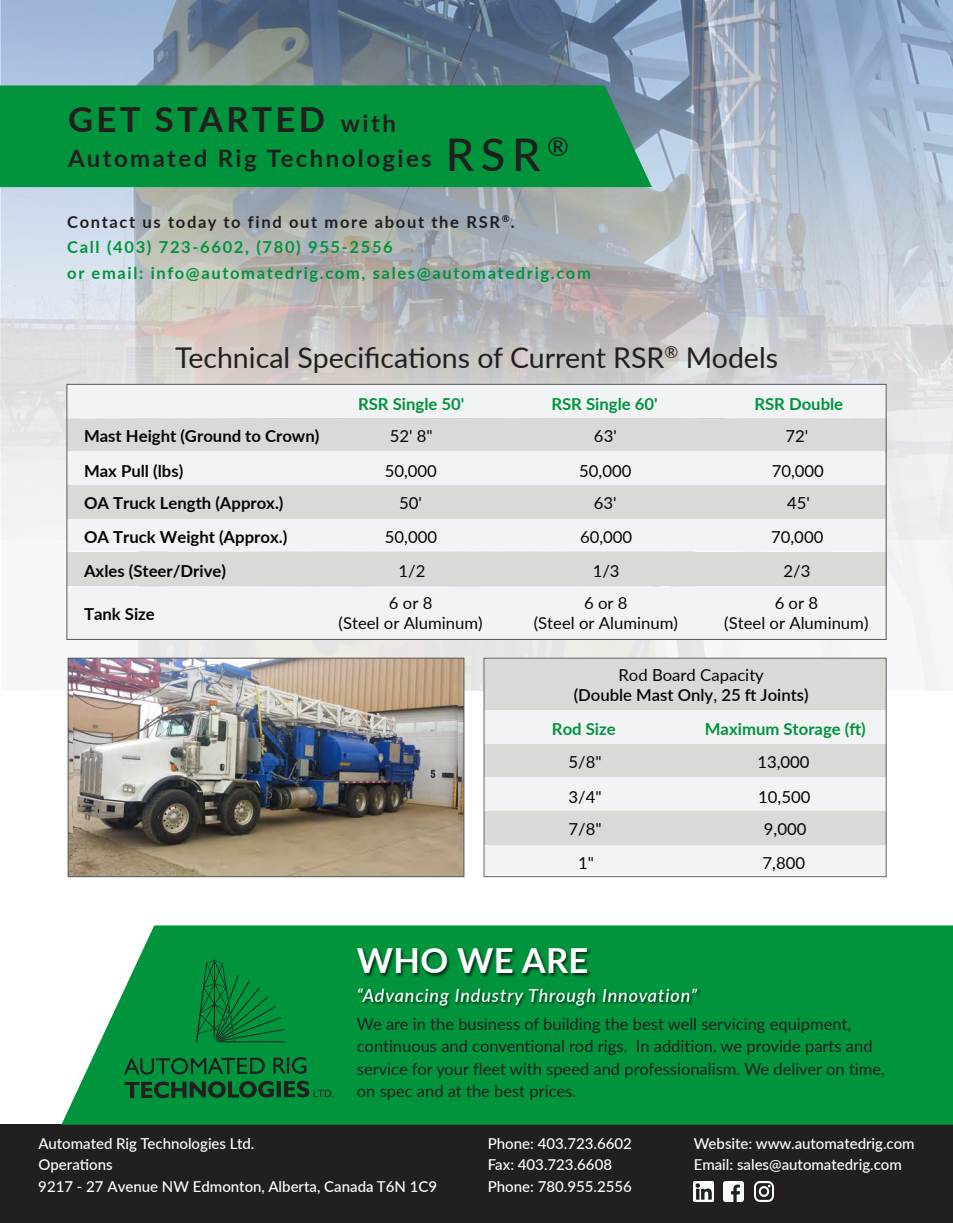
<style>
.page{position:relative;width:953px;height:1223px;background:#fff}
.page>*{position:absolute;margin:0;border:0;box-sizing:border-box;transform-origin:0 0}
.t1{font:700 34.5px "Lato";letter-spacing:.1em;color:#231f20}
.t2{font:700 34.5px "Lato";letter-spacing:.01em;color:#fff}
.t3{font:28.5px "Lato";color:#231f20}
.t4{font:700 24px "Lato";letter-spacing:.1em;color:#231f20}
.t5{font:italic 500 18px "Lato";letter-spacing:.05em;color:#fff}
.t6{font:16.5px/22.5px "Lato";color:#231f20}
.t7{font:16.5px/19.8px "Lato";color:#050504;text-align:center}
.t8{font:700 16.5px/25.5px "Lato";letter-spacing:.1em;color:#00943d}
.t9{font:700 16.5px/33.8px "Lato";color:#050504}
.t10{font:700 16.5px "Lato";color:#00943d}
.t11{font:600 16.5px "Lato";color:#050504}
.t12{font:500 15px/21px "Lato";color:#fff}
.s1{font-size:24px}
.s2{font-weight:500;font-size:45px}
.s3{color:#231f20}
</style>
<div class="page">
<div style="left:0;top:1124px;width:952px;height:98px;background:#231f20"></div>
<img style="left:754px;top:1181px;width:19px;height:20px">
<img style="left:723px;top:1181px;width:19px;height:20px">
<img style="left:693px;top:1181px;width:20px;height:20px">
<img style="left:1px;top:539px;width:951px;height:151px">
<svg style="left:62px;top:925px;width:890px;height:199px;background:#129b4a"></svg>
<img style="left:0;top:0;width:952px;height:539px">
<div style="left:0;top:85px;width:651px;height:102px;background:#00943d"></div>
<div style="left:68px;top:657px;width:396px;height:219px;border:1px solid #57585a"></div>
<img style="left:73px;top:659px;width:384px;height:216px">
<img style="left:354px;top:941px;width:340px;height:42px">
<div style="left:67px;top:418px;width:818px;height:34px;background:#d9d9d8"></div>
<div style="left:67px;top:384px;width:818px;height:34px;background:#f2f3f4"></div>
<div style="left:67px;top:451px;width:817px;height:34px;background:#f2f3f4"></div>
<div style="left:67px;top:517px;width:817px;height:34px;background:#f2f3f4"></div>
<div style="left:67px;top:485px;width:818px;height:34px;background:#d9d9d8"></div>
<div style="left:67px;top:551px;width:818px;height:34px;background:#d9d9d8"></div>
<div style="left:67px;top:586px;width:818px;height:53px;background:#f2f3f4"></div>
<div style="left:484px;top:744px;width:401px;height:34px;background:#d9d9d8"></div>
<div style="left:484px;top:658px;width:401px;height:51px;background:#d9d9d8"></div>
<div style="left:484px;top:709px;width:401px;height:34px;background:#f2f3f4"></div>
<div style="left:484px;top:776px;width:401px;height:34px;background:#f2f3f4"></div>
<div style="left:484px;top:842px;width:401px;height:34px;background:#f2f3f4"></div>
<div style="left:484px;top:810px;width:401px;height:34px;background:#d9d9d8"></div>
<div style="left:67px;top:384px;width:819px;height:255px;border:1px solid #57585a"></div>
<div style="left:483px;top:657px;width:403px;height:219px;border:1px solid #57585a"></div>
<svg style="left:124px;top:1057px;width:141px;height:17px;background:#0b6e33"></svg>
<svg style="left:273px;top:1056px;width:33px;height:17px"></svg>
<svg style="left:124px;top:1080px;width:149px;height:17px;background:#105d2f"></svg>
<div style="left:276px;top:1080px;width:5px;height:16px;background:#231f20"></div>
<svg style="left:284px;top:1080px;width:49px;height:17px"></svg>
<svg style="left:196px;top:957px;width:89px;height:85px;background:#048539"></svg>
<img style="left:354px;top:983px;width:441px;height:43px">
<h1 class="t1" style="left:68px;top:94px;width:329px">GET STARTED <span class="s1">with</span></h1>
<h3 class="t4" style="left:68px;top:140px;width:502px">Automated Rig Technologies <span class="s2">RSR</span> <sup>®</sup></h3>
<p class="t8" style="left:67px;top:208px;width:525px"><span class="s3">Contact us today to find out more about the RSR</span><sup>®</sup><span class="s3">.<br></span>Call (403) 723-6602, (780) 955-2556<br>or email: info@automatedrig.com, sales@automatedrig.com</p>
<h2 class="t3" style="left:175px;top:337px;width:604px">Technical Specifications of Current RSR<sup>®</sup> Models</h2>
<p class="t9" style="left:84px;top:418px;width:237px;line-height:34.8px">Mast Height (Ground to Crown)<br>Max Pull (lbs)</p>
<p class="t9" style="left:84px;top:485px;width:204px">OA Truck Length (Approx.)<br>OA Truck Weight (Approx.)<br>Axles (Steer/Drive)</p>
<p class="t9" style="left:84px;top:596px;width:72px">Tank Size</p>
<p class="t10" style="left:358px;top:391px;width:108px">RSR Single 50'</p>
<p class="t10" style="left:551px;top:391px;width:108px">RSR Single 60'</p>
<p class="t10" style="left:754px;top:391px;width:90px">RSR Double</p>
<p class="t7" style="left:389px;top:425px;width:44px">52' 8"</p>
<p class="t7" style="left:593px;top:425px;width:24px">63'</p>
<p class="t7" style="left:785px;top:425px;width:24px">72'</p>
<p class="t7" style="left:384px;top:460px;width:54px">50,000</p>
<p class="t7" style="left:579px;top:460px;width:54px">50,000</p>
<p class="t7" style="left:771px;top:460px;width:54px">70,000</p>
<p class="t7" style="left:399px;top:492px;width:24px">50'</p>
<p class="t7" style="left:593px;top:492px;width:24px">63'</p>
<p class="t7" style="left:786px;top:492px;width:24px">45'</p>
<p class="t7" style="left:384px;top:526px;width:54px">50,000</p>
<p class="t7" style="left:579px;top:526px;width:54px">60,000</p>
<p class="t7" style="left:770px;top:526px;width:54px">70,000</p>
<p class="t7" style="left:398px;top:559px;width:28px">1/2</p>
<p class="t7" style="left:592px;top:559px;width:28px">1/3</p>
<p class="t7" style="left:783px;top:559px;width:28px">2/3</p>
<p class="t7" style="left:338px;top:592px;width:146px">6 or 8<br>(Steel or Aluminum)</p>
<p class="t7" style="left:533px;top:592px;width:146px">6 or 8<br>(Steel or Aluminum)</p>
<p class="t7" style="left:724px;top:592px;width:146px">6 or 8<br>(Steel or Aluminum)</p>
<p class="t7" style="left:618px;top:664px;width:147px">Rod Board Capacity</p>
<p class="t11" style="left:573px;top:682px;width:236px">(Double Mast Only, 25 ft Joints)</p>
<p class="t8" style="left:551px;top:715px;width:65px">Rod Size</p>
<p class="t10" style="left:704px;top:716px;width:162px">Maximum Storage (ft)</p>
<p class="t7" style="left:568px;top:751px;width:35px">5/8"</p>
<p class="t7" style="left:757px;top:751px;width:54px">13,000</p>
<p class="t7" style="left:568px;top:785px;width:35px">3/4"</p>
<p class="t7" style="left:757px;top:785px;width:54px">10,500</p>
<p class="t7" style="left:568px;top:817px;width:35px">7/8"</p>
<p class="t7" style="left:763px;top:817px;width:44px">9,000</p>
<p class="t7" style="left:577px;top:851px;width:17px">1"</p>
<p class="t7" style="left:762px;top:851px;width:44px">7,800</p>
<h1 class="t2" style="left:357px;top:935px;width:233px">WHO WE ARE</h1>
<p class="t5" style="left:357px;top:982px;width:342px">“Advancing Industry Through Innovation”</p>
<p class="t6" style="left:357px;top:1011px;width:529px">We are in the business of building the best well servicing equipment, continuous and conventional rod rigs. In addition, we provide parts and service for your fleet with speed and professionalism. We deliver on time, on spec and at the best prices.</p>
<p class="t12" style="left:38px;top:1132px;width:217px">Automated Rig Technologies Ltd.<br>Operations</p>
<p class="t12" style="left:693px;top:1132px;width:222px">Website: www.automatedrig.com<br>Email: sales@automatedrig.com</p>
<p class="t12" style="left:487px;top:1132px;width:145px">Phone: 403.723.6602<br>Fax: 403.723.6608</p>
<p class="t12" style="left:38px;top:1174px;width:400px">9217 - 27 Avenue NW Edmonton, Alberta, Canada T6N 1C9</p>
<p class="t12" style="left:487px;top:1174px;width:145px">Phone: 780.955.2556</p>
</div>
